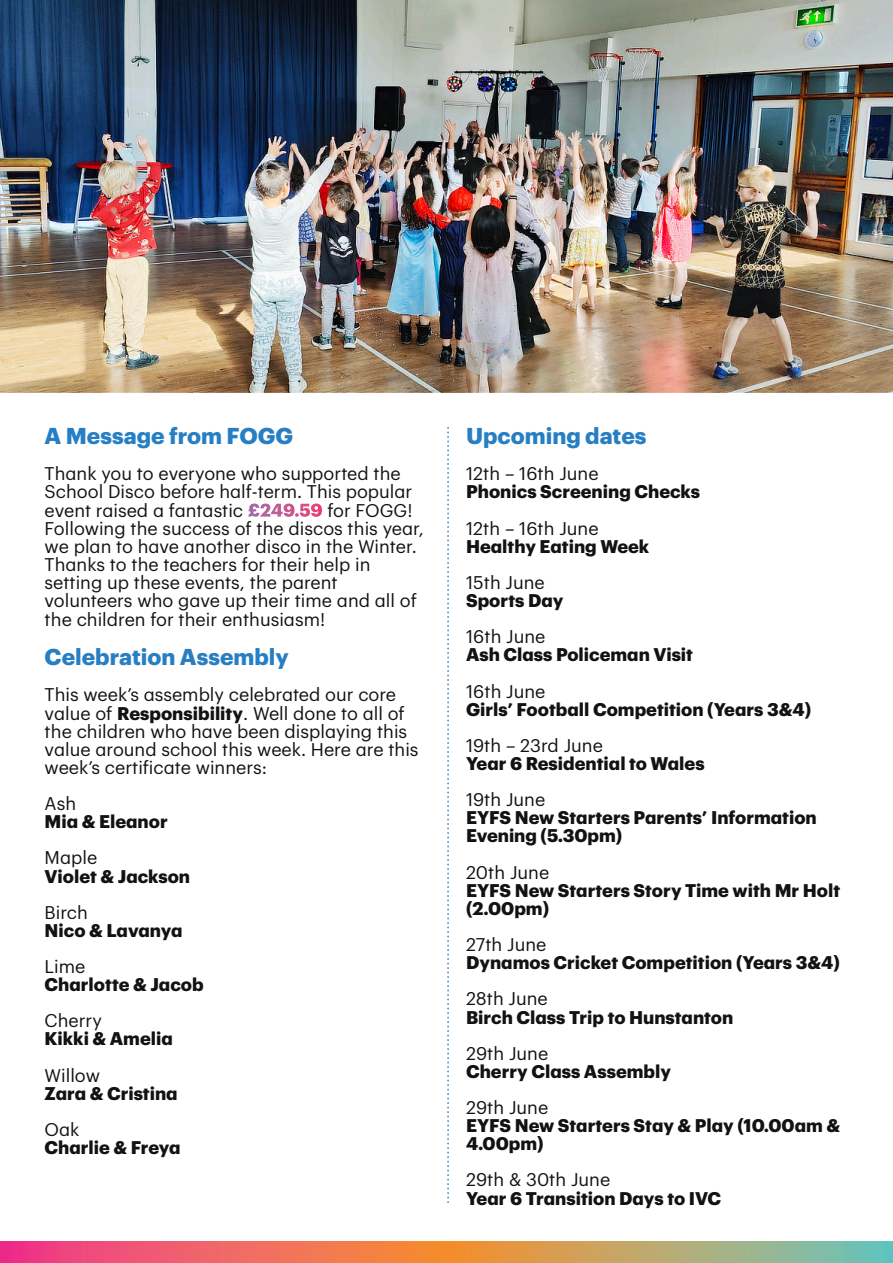
<style>
.page{position:relative;width:893px;height:1263px;background:#fff}
.page>*{position:absolute;margin:0;border:0;box-sizing:border-box;transform-origin:0 0}
.t1{font:700 22.5px "Graphik";color:#277fc3}
.t2{font:18px/18.1px "Graphik";color:#111312}
.t3{font:700 18px/18.1px "Graphik";color:#111312}
.s1{font-weight:700}
</style>
<div class="page">
<svg style="left:0;top:1241px;width:893px;height:22px;background:#d2876b"></svg>
<svg style="left:447px;top:427px;width:2px;height:776px"></svg>
<svg style="left:248px;top:503px;width:74px;height:14px"></svg>
<img style="left:0;top:0;width:893px;height:393px">
<p class="t1" style="left:45px;top:419px;width:250px">A Message from FOGG</p>
<p class="t2" style="left:45px;top:463px;width:369px">Thank you to everyone who supported the<br>School Disco before half-term. This popular event raised a fantastic</p>
<p class="t2" style="left:45px;top:499px;width:381px;text-indent:283px">for FOGG!<br>Following the success of the discos this year, we plan to have another disco in the Winter.<br>Thanks to the teachers for their help in setting up these events, the parent volunteers who gave up their time and all of the children for their enthusiasm!</p>
<p class="t1" style="left:45px;top:640px;width:246px">Celebration Assembly</p>
<p class="t2" style="left:45px;top:684px;width:375px">This week’s assembly celebrated our core value of <span class="s1">Responsibility</span>. Well done to all of the children who have been displaying this value around school this week. Here are this week’s certificate winners:</p>
<p class="t2" style="left:45px;top:793px;width:33px">Ash</p>
<p class="t3" style="left:45px;top:811px;width:125px">Mia &amp; Eleanor</p>
<p class="t2" style="left:45px;top:847px;width:54px">Maple</p>
<p class="t3" style="left:45px;top:865px;width:147px">Violet &amp; Jackson</p>
<p class="t2" style="left:45px;top:901px;width:45px">Birch</p>
<p class="t3" style="left:45px;top:920px;width:139px">Nico &amp; Lavanya</p>
<p class="t2" style="left:45px;top:956px;width:42px">Lime</p>
<p class="t3" style="left:45px;top:974px;width:160px">Charlotte &amp; Jacob</p>
<p class="t2" style="left:45px;top:1010px;width:59px">Cherry</p>
<p class="t3" style="left:45px;top:1028px;width:130px">Kikki &amp; Amelia</p>
<p class="t2" style="left:45px;top:1064px;width:57px">Willow</p>
<p class="t3" style="left:45px;top:1082px;width:135px">Zara &amp; Cristina</p>
<p class="t2" style="left:45px;top:1119px;width:36px">Oak</p>
<p class="t3" style="left:45px;top:1137px;width:137px">Charlie &amp; Freya</p>
<p class="t1" style="left:466px;top:419px;width:182px">Upcoming dates</p>
<p class="t2" style="left:466px;top:463px;width:134px">12th – 16th June</p>
<p class="t3" style="left:466px;top:481px;width:235px">Phonics Screening Checks</p>
<p class="t2" style="left:466px;top:517px;width:134px">12th – 16th June</p>
<p class="t3" style="left:466px;top:536px;width:185px">Healthy Eating Week</p>
<p class="t2" style="left:466px;top:572px;width:80px">15th June</p>
<p class="t3" style="left:466px;top:590px;width:99px">Sports Day</p>
<p class="t2" style="left:466px;top:626px;width:81px">16th June</p>
<p class="t3" style="left:466px;top:644px;width:228px">Ash Class Policeman Visit</p>
<p class="t2" style="left:466px;top:680px;width:81px">16th June</p>
<p class="t3" style="left:466px;top:698px;width:346px">Girls’ Football Competition (Years 3&amp;4)</p>
<p class="t2" style="left:466px;top:735px;width:138px">19th – 23rd June</p>
<p class="t3" style="left:466px;top:753px;width:240px">Year 6 Residential to Wales</p>
<p class="t2" style="left:466px;top:789px;width:81px">19th June</p>
<p class="t3" style="left:466px;top:807px;width:352px">EYFS New Starters Parents’ Information<br>Evening (5.30pm)</p>
<p class="t2" style="left:466px;top:861px;width:85px">20th June</p>
<p class="t3" style="left:466px;top:879px;width:376px">EYFS New Starters Story Time with Mr Holt (2.00pm)</p>
<p class="t2" style="left:466px;top:934px;width:82px">27th June</p>
<p class="t3" style="left:466px;top:952px;width:375px">Dynamos Cricket Competition (Years 3&amp;4)</p>
<p class="t2" style="left:466px;top:988px;width:83px">28th June</p>
<p class="t3" style="left:466px;top:1006px;width:269px">Birch Class Trip to Hunstanton</p>
<p class="t2" style="left:466px;top:1042px;width:84px">29th June</p>
<p class="t3" style="left:466px;top:1061px;width:206px">Cherry Class Assembly</p>
<p class="t2" style="left:466px;top:1097px;width:84px">29th June</p>
<p class="t3" style="left:466px;top:1115px;width:376px">EYFS New Starters Stay &amp; Play (10.00am &amp;<br>4.00pm)</p>
<p class="t2" style="left:466px;top:1169px;width:146px">29th &amp; 30th June</p>
<p class="t3" style="left:466px;top:1187px;width:257px">Year 6 Transition Days to IVC</p>
</div>
